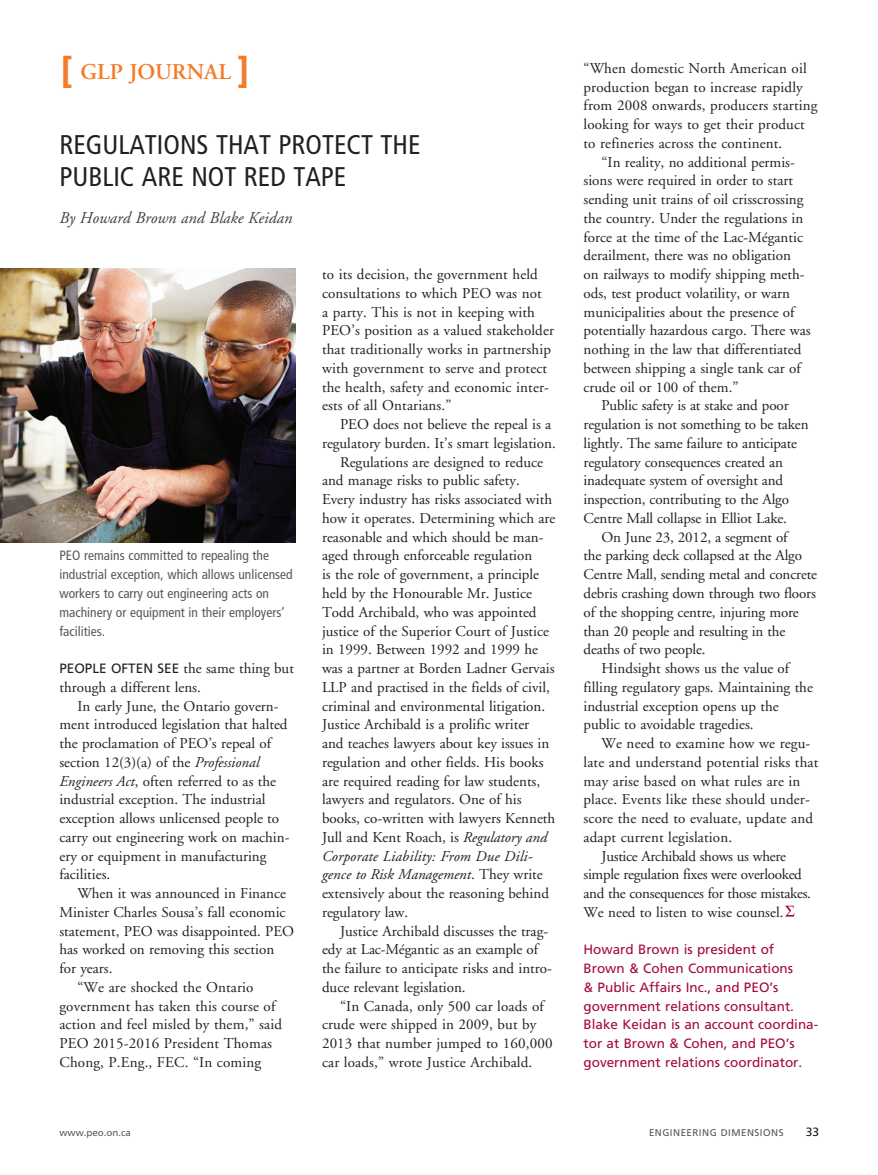
<style>
.page{position:relative;width:878px;height:1175px;background:#fff}
.page>*{position:absolute;margin:0;border:0;box-sizing:border-box;transform-origin:0 0}
.t1{font:condensed 27px/32.4px "Frutiger";color:#231f20}
.t2{font:600 22.5px "Adobe Garamond";color:#f47b2a}
.t3{font:italic 16.5px "Adobe Garamond";color:#3e3e3f}
.t4{font:15px/18.8px "Adobe Garamond";color:#231f20}
.t5{font:15px "Adobe Garamond";letter-spacing:-.02em;color:#231f20}
.t6{font:italic 15px "Adobe Garamond";letter-spacing:.01em;color:#231f20}
.t7{font:13.5px/18.8px "Frutiger";color:#a30a34}
.t8{font:condensed 13.5px/18.8px "Frutiger";color:#57585a}
.t9{font:12px "Frutiger";color:#231f20}
.t10{font:9.75px "Frutiger";letter-spacing:.05em;color:#57585a}
.t11{font:9.75px "Frutiger";color:#57585a}
.s1{font-family:"Frutiger";font-weight:700;font-size:36px}
.s2{font-family:"Frutiger";font-size:13.5px}
.s3{font-style:italic}
.s4{font-style:normal}
</style>
<div class="page">
<svg style="left:785px;top:905px;width:9px;height:11px"></svg>
<img style="left:0;top:268px;width:295px;height:274px">
<h2 class="t2" style="left:61px;top:60px;width:190px"><span class="s1">[</span> GLP JOURNAL <span class="s1">]</span></h2>
<h1 class="t1" style="left:59px;top:129px;width:362px">REGULATIONS THAT PROTECT THE<br>PUBLIC ARE NOT RED TAPE</h1>
<p class="t3" style="left:59px;top:209px;width:234px">By Howard Brown and Blake Keidan</p>
<p class="t8" style="left:59px;top:546px;width:235px">PEO remains committed to repealing the industrial exception, which allows unlicensed workers to carry out engineering acts on machinery or equipment in their employers’ facilities.</p>
<p class="t4" style="left:59px;top:659px;width:236px"><span class="s2">PEOPLE OFTEN SEE</span> the same thing but through a different lens.</p>
<p class="t4" style="left:59px;top:697px;width:231px;text-indent:18px">In early June, the Ontario govern&shy;ment introduced legislation that halted the proclamation of PEO’s repeal of section 12(3)(a) of the <span class="s3">Professional Engineers Act</span>, often referred to as the industrial exception. The industrial exception allows unlicensed people to carry out engineering work on machin&shy;ery or equipment in manufacturing facilities.</p>
<p class="t4" style="left:77px;top:884px;width:210px">When it was announced in Finance</p>
<p class="t4" style="left:59px;top:903px;width:228px">Minister Charles Sousa’s fall economic</p>
<p class="t4" style="left:59px;top:922px;width:236px">statement, PEO was disappointed. PEO</p>
<p class="t4" style="left:59px;top:940px;width:216px">has worked on removing this section</p>
<p class="t4" style="left:59px;top:959px;width:55px">for years.</p>
<p class="t4" style="left:77px;top:978px;width:178px">“We are shocked the Ontario</p>
<p class="t4" style="left:59px;top:997px;width:217px">government has taken this course of</p>
<p class="t4" style="left:59px;top:1015px;width:224px">action and feel misled by them,” said</p>
<p class="t4" style="left:59px;top:1034px;width:214px">PEO 2015-2016 President Thomas</p>
<p class="t4" style="left:59px;top:1053px;width:203px">Chong, P.Eng., FEC. “In coming</p>
<p class="t4" style="left:322px;top:265px;width:234px">to its decision, the government held consultations to which PEO was not<br>a party. This is not in keeping with PEO’s position as a valued stakeholder that traditionally works in partnership with government to serve and protect the health, safety and economic inter&shy;ests of all Ontarians.”</p>
<p class="t4" style="left:340px;top:415px;width:213px">PEO does not believe the repeal is a</p>
<p class="t4" style="left:322px;top:434px;width:235px">regulatory burden. It’s smart legislation.</p>
<p class="t4" style="left:340px;top:453px;width:204px">Regulations are designed to reduce</p>
<p class="t4" style="left:322px;top:472px;width:199px">and manage risks to public safety.</p>
<p class="t4" style="left:322px;top:490px;width:231px">Every industry has risks associated with</p>
<p class="t4" style="left:322px;top:509px;width:235px">how it operates. Determining which are</p>
<p class="t4" style="left:322px;top:528px;width:223px">reasonable and which should be man-</p>
<p class="t4" style="left:322px;top:547px;width:212px">aged through enforceable regulation</p>
<p class="t4" style="left:322px;top:565px;width:219px">is the role of government, a principle</p>
<p class="t4" style="left:322px;top:584px;width:211px">held by the Honourable Mr. Justice</p>
<p class="t4" style="left:322px;top:603px;width:216px">Todd Archibald, who was appointed</p>
<p class="t4" style="left:322px;top:622px;width:228px">justice of the Superior Court of Justice</p>
<p class="t4" style="left:322px;top:640px;width:217px">in 1999. Between 1992 and 1999 he</p>
<p class="t4" style="left:322px;top:659px;width:234px">was a partner at Borden Ladner Gervais</p>
<p class="t4" style="left:322px;top:678px;width:229px">LLP and practised in the fields of civil,</p>
<p class="t4" style="left:322px;top:697px;width:225px">criminal and environmental litigation.</p>
<p class="t4" style="left:322px;top:715px;width:209px">Justice Archibald is a prolific writer</p>
<p class="t4" style="left:322px;top:734px;width:229px">and teaches lawyers about key issues in</p>
<p class="t4" style="left:322px;top:753px;width:223px">regulation and other fields. His books</p>
<p class="t4" style="left:322px;top:772px;width:220px">are required reading for law students,</p>
<p class="t4" style="left:322px;top:790px;width:201px">lawyers and regulators. One of his</p>
<p class="t4" style="left:322px;top:809px;width:235px">books, co-written with lawyers Kenneth</p>
<p class="t4" style="left:322px;top:828px;width:227px">Jull and Kent Roach, is <span class="s3">Regulatory and</span></p>
<p class="t6" style="left:322px;top:847px;width:212px">Corporate Liability: From Due Dili-</p>
<p class="t6" style="left:322px;top:866px;width:222px">gence to Risk Management<span class="s4">. They write</span></p>
<p class="t4" style="left:322px;top:884px;width:228px">extensively about the reasoning behind</p>
<p class="t4" style="left:322px;top:903px;width:88px">regulatory law.</p>
<p class="t4" style="left:340px;top:922px;width:210px">Justice Archibald discusses the trag-</p>
<p class="t4" style="left:322px;top:940px;width:218px">edy at Lac-Mégantic as an example of</p>
<p class="t4" style="left:322px;top:959px;width:231px">the failure to anticipate risks and intro-</p>
<p class="t4" style="left:322px;top:978px;width:145px">duce relevant legislation.</p>
<p class="t4" style="left:340px;top:997px;width:205px">“In Canada, only 500 car loads of</p>
<p class="t4" style="left:322px;top:1015px;width:216px">crude were shipped in 2009, but by</p>
<p class="t4" style="left:322px;top:1034px;width:232px">2013 that number jumped to 160,000</p>
<p class="t4" style="left:322px;top:1053px;width:212px">car loads,” wrote Justice Archibald.</p>
<p class="t4" style="left:583px;top:59px;width:225px">“When domestic North American oil</p>
<p class="t4" style="left:583px;top:78px;width:221px">production began to increase rapidly</p>
<p class="t4" style="left:583px;top:97px;width:235px">from 2008 onwards, producers starting</p>
<p class="t4" style="left:583px;top:115px;width:223px">looking for ways to get their product</p>
<p class="t4" style="left:583px;top:134px;width:200px">to refineries across the continent.</p>
<p class="t4" style="left:601px;top:153px;width:195px">“In reality, no additional permis-</p>
<p class="t4" style="left:583px;top:172px;width:211px">sions were required in order to start</p>
<p class="t4" style="left:583px;top:190px;width:221px">sending unit trains of oil crisscrossing</p>
<p class="t4" style="left:583px;top:209px;width:221px">the country. Under the regulations in</p>
<p class="t4" style="left:583px;top:228px;width:221px">force at the time of the Lac-Mégantic</p>
<p class="t4" style="left:583px;top:247px;width:209px">derailment, there was no obligation</p>
<p class="t4" style="left:583px;top:265px;width:223px">on railways to modify shipping meth-</p>
<p class="t4" style="left:583px;top:284px;width:208px">ods, test product volatility, or warn</p>
<p class="t4" style="left:583px;top:303px;width:212px">municipalities about the presence of</p>
<p class="t4" style="left:583px;top:322px;width:229px">potentially hazardous cargo. There was</p>
<p class="t4" style="left:583px;top:340px;width:219px">nothing in the law that differentiated</p>
<p class="t4" style="left:583px;top:359px;width:219px">between shipping a single tank car of</p>
<p class="t4" style="left:583px;top:378px;width:156px">crude oil or 100 of them.”</p>
<p class="t4" style="left:601px;top:397px;width:189px">Public safety is at stake and poor</p>
<p class="t4" style="left:583px;top:415px;width:226px">regulation is not something to be taken</p>
<p class="t4" style="left:583px;top:434px;width:215px">lightly. The same failure to anticipate</p>
<p class="t4" style="left:583px;top:453px;width:201px">regulatory consequences created an</p>
<p class="t4" style="left:583px;top:472px;width:201px">inadequate system of oversight and</p>
<p class="t4" style="left:583px;top:490px;width:207px">inspection, contributing to the Algo</p>
<p class="t4" style="left:583px;top:509px;width:205px">Centre Mall collapse in Elliot Lake.</p>
<p class="t4" style="left:601px;top:528px;width:187px">On June 23, 2012, a segment of</p>
<p class="t4" style="left:583px;top:547px;width:220px">the parking deck collapsed at the Algo</p>
<p class="t4" style="left:583px;top:565px;width:235px">Centre Mall, sending metal and concrete</p>
<p class="t4" style="left:583px;top:584px;width:234px">debris crashing down through two floors</p>
<p class="t4" style="left:583px;top:603px;width:217px">of the shopping centre, injuring more</p>
<p class="t4" style="left:583px;top:622px;width:203px">than 20 people and resulting in the</p>
<p class="t4" style="left:583px;top:640px;width:124px">deaths of two people.</p>
<p class="t4" style="left:601px;top:659px;width:189px">Hindsight shows us the value of</p>
<p class="t4" style="left:583px;top:678px;width:231px">filling regulatory gaps. Maintaining the</p>
<p class="t4" style="left:583px;top:697px;width:197px">industrial exception opens up the</p>
<p class="t4" style="left:583px;top:715px;width:172px">public to avoidable tragedies.</p>
<p class="t4" style="left:601px;top:734px;width:210px">We need to examine how we regu-</p>
<p class="t4" style="left:583px;top:753px;width:236px">late and understand potential risks that</p>
<p class="t4" style="left:583px;top:772px;width:218px">may arise based on what rules are in</p>
<p class="t4" style="left:583px;top:790px;width:228px">place. Events like these should under-</p>
<p class="t4" style="left:583px;top:809px;width:231px">score the need to evaluate, update and</p>
<p class="t4" style="left:583px;top:828px;width:150px">adapt current legislation.</p>
<p class="t5" style="left:601px;top:847px;width:186px">Justice Archibald shows us where</p>
<p class="t5" style="left:583px;top:866px;width:220px">simple regulation fixes were overlooked</p>
<p class="t5" style="left:583px;top:885px;width:229px">and the consequences for those mistakes.</p>
<p class="t4" style="left:583px;top:903px;width:201px">We need to listen to wise counsel.</p>
<p class="t7" style="left:583px;top:940px;width:236px">Howard Brown is president of<br>Brown &amp; Cohen Communications<br>&amp; Public Affairs Inc., and PEO’s government relations consultant.<br>Blake Keidan is an account coordina&shy;tor at Brown &amp; Cohen, and PEO’s government relations coordinator.</p>
<p class="t11" style="left:59px;top:1126px;width:73px">www.peo.on.ca</p>
<p class="t10" style="left:649px;top:1126px;width:136px">ENGINEERING DIMENSIONS</p>
<p class="t9" style="left:805px;top:1124px;width:15px">33</p>
</div>
